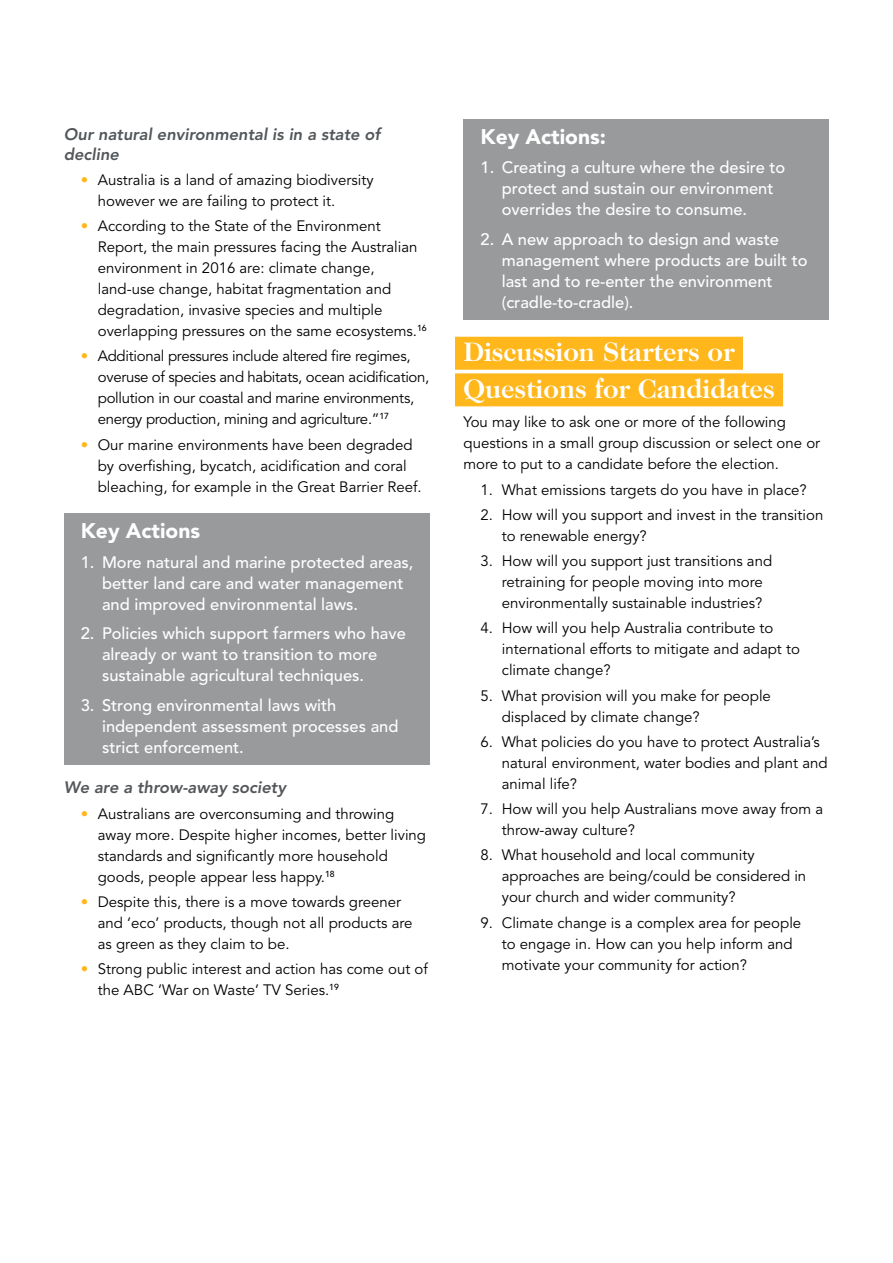
<style>
.page{position:relative;width:893px;height:1263px;background:#fff}
.page>*{position:absolute;margin:0;border:0;box-sizing:border-box;transform-origin:0 0}
.t1{font:700 27px/36.6px "Caslon Two Twenty Four";color:#fff}
.t2{font:900 21px "Avenir";color:#fff}
.t3{font:500 16.5px/21px "Avenir";color:#fff}
.t4{font:italic 800 16.5px/19.5px "Avenir";color:#53575a}
.t5{font:15px/21px "Avenir";color:#000}
.t6{font:15px/21px "Avenir";letter-spacing:-.02em;color:#000}
.s1{color:#ffb71b}
</style>
<div class="page">
<div style="left:64px;top:514px;width:365px;height:42px;background:#989a9c"></div>
<div style="left:64px;top:546px;width:365px;height:76px;background:#989a9c"></div>
<div style="left:64px;top:618px;width:365px;height:75px;background:#989a9c"></div>
<div style="left:64px;top:689px;width:365px;height:76px;background:#989a9c"></div>
<div style="left:463px;top:119px;width:366px;height:42px;background:#989a9c"></div>
<div style="left:463px;top:152px;width:366px;height:75px;background:#989a9c"></div>
<div style="left:463px;top:223px;width:366px;height:97px;background:#989a9c"></div>
<div style="left:455px;top:337px;width:288px;height:33px;background:#ffb71b"></div>
<div style="left:455px;top:373px;width:328px;height:33px;background:#ffb71b"></div>
<p class="t4" style="left:64px;top:125px;width:318px">Our natural environmental is in a state of decline</p>
<p class="t5" style="left:98px;top:170px;width:277px;text-indent:-17px"><span class="s1">•</span> Australia is a land of amazing biodiversity however we are failing to protect it.</p>
<p class="t5" style="left:98px;top:216px;width:330px;text-indent:-17px"><span class="s1">•</span> According to the State of the Environment Report, the main pressures facing the Australian environment in 2016 are: climate change, land-use change, habitat fragmentation and degradation, invasive species and multiple overlapping pressures on the same ecosystems.<sup>16</sup></p>
<p class="t6" style="left:98px;top:346px;width:333px;text-indent:-17px"><span class="s1">•</span> Additional pressures include altered fire regimes, overuse of species and habitats, ocean acidification, pollution in our coastal and marine environments, energy production, mining and agriculture.”<sup>17</sup></p>
<p class="t5" style="left:98px;top:434px;width:325px;text-indent:-17px"><span class="s1">•</span> Our marine environments have been degraded by overfishing, bycatch, acidification and coral bleaching, for example in the Great Barrier Reef.</p>
<h2 class="t2" style="left:81px;top:518px;width:121px">Key Actions</h2>
<p class="t3" style="left:102px;top:552px;width:313px;text-indent:-21px">1. More natural and marine protected areas, better land care and water management and improved environmental laws.</p>
<p class="t3" style="left:102px;top:623px;width:305px;text-indent:-21px">2. Policies which support farmers who have already or want to transition to more sustainable agricultural techniques.</p>
<p class="t3" style="left:102px;top:695px;width:298px;text-indent:-21px">3. Strong environmental laws with independent assessment processes and strict enforcement.</p>
<p class="t4" style="left:64px;top:778px;width:224px">We are a throw-away society</p>
<p class="t5" style="left:98px;top:803px;width:330px;text-indent:-17px"><span class="s1">•</span> Australians are overconsuming and throwing away more. Despite higher incomes, better living standards and significantly more household goods, people appear less happy.<sup>18</sup></p>
<p class="t5" style="left:98px;top:892px;width:316px;text-indent:-17px"><span class="s1">•</span> Despite this, there is a move towards greener and ‘eco’ products, though not all products are as green as they claim to be.</p>
<p class="t5" style="left:98px;top:959px;width:332px;text-indent:-17px"><span class="s1">•</span> Strong public interest and action has come out of the ABC ‘War on Waste’ TV Series.<sup>19</sup></p>
<h2 class="t2" style="left:480px;top:124px;width:127px">Key Actions:</h2>
<p class="t3" style="left:502px;top:157px;width:285px;text-indent:-21px">1. Creating a culture where the desire to protect and sustain our environment overrides the desire to consume.</p>
<p class="t3" style="left:502px;top:229px;width:307px;text-indent:-21px">2. A new approach to design and waste management where products are built to last and to re-enter the environment (cradle-to-cradle).</p>
<h1 class="t1" style="left:463px;top:333px;width:313px">Discussion Starters or<br>Questions for Candidates</h1>
<p class="t5" style="left:463px;top:412px;width:358px">You may like to ask one or more of the following questions in a small group discussion or select one or more to put to a candidate before the election.</p>
<p class="t5" style="left:480px;top:479px;width:328px">1. What emissions targets do you have in place?</p>
<p class="t5" style="left:502px;top:505px;width:323px;text-indent:-21px">2. How will you support and invest in the transition to renewable energy?</p>
<p class="t5" style="left:502px;top:551px;width:272px;text-indent:-21px">3. How will you support just transitions and retraining for people moving into more environmentally sustainable industries?</p>
<p class="t5" style="left:502px;top:618px;width:300px;text-indent:-21px">4. How will you help Australia contribute to international efforts to mitigate and adapt to climate change?</p>
<p class="t5" style="left:502px;top:685px;width:271px;text-indent:-21px">5. What provision will you make for people displaced by climate change?</p>
<p class="t5" style="left:502px;top:732px;width:327px;text-indent:-21px">6. What policies do you have to protect Australia’s natural environment, water bodies and plant and animal life?</p>
<p class="t5" style="left:502px;top:799px;width:323px;text-indent:-21px">7. How will you help Australians move away from a throw-away culture?</p>
<p class="t5" style="left:502px;top:845px;width:306px;text-indent:-21px">8. What household and local community approaches are being/could be considered in your church and wider community?</p>
<p class="t5" style="left:502px;top:912px;width:301px;text-indent:-21px">9. Climate change is a complex area for people to engage in. How can you help inform and motivate your community for action?</p>
</div>
